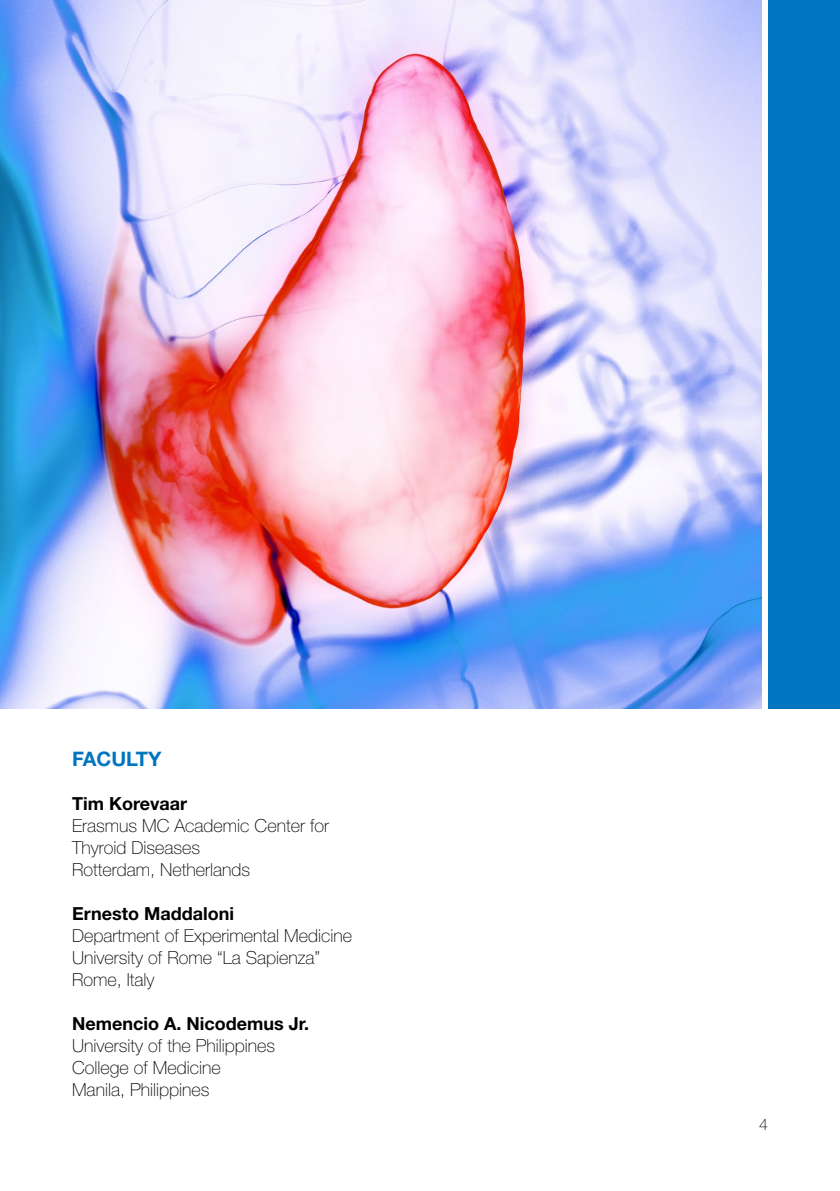
<style>
.page{position:relative;width:840px;height:1191px;background:#fff}
.page>*{position:absolute;margin:0;border:0;box-sizing:border-box;transform-origin:0 0}
.t1{font:700 20px "Helvetica Neue LT Std";color:#0075bf}
.t2{font:100 18px/22px "Helvetica Neue LT Std";color:#000}
.t3{font:700 18px "Helvetica Neue LT Std";color:#000}
.t4{font:100 16px "Helvetica Neue LT Std";color:#000}
</style>
<div class="page">
<div style="left:767px;top:0;width:72px;height:709px;background:#0075bf"></div>
<img style="left:0;top:0;width:761px;height:709px">
<p class="t1" style="left:72px;top:746px;width:91px">FACULTY</p>
<p class="t3" style="left:72px;top:792px;width:116px">Tim Korevaar</p>
<p class="t2" style="left:72px;top:814px;width:258px">Erasmus MC Academic Center for<br>Thyroid Diseases<br>Rotterdam, Netherlands</p>
<p class="t3" style="left:72px;top:902px;width:163px">Ernesto Maddaloni</p>
<p class="t2" style="left:72px;top:924px;width:281px">Department of Experimental Medicine<br>University of Rome “La Sapienza”<br>Rome, Italy</p>
<p class="t3" style="left:72px;top:1012px;width:238px">Nemencio A. Nicodemus Jr.</p>
<p class="t2" style="left:72px;top:1034px;width:204px">University of the Philippines<br>College of Medicine<br>Manila, Philippines</p>
<p class="t4" style="left:758px;top:1115px;width:10px">4</p>
</div>
